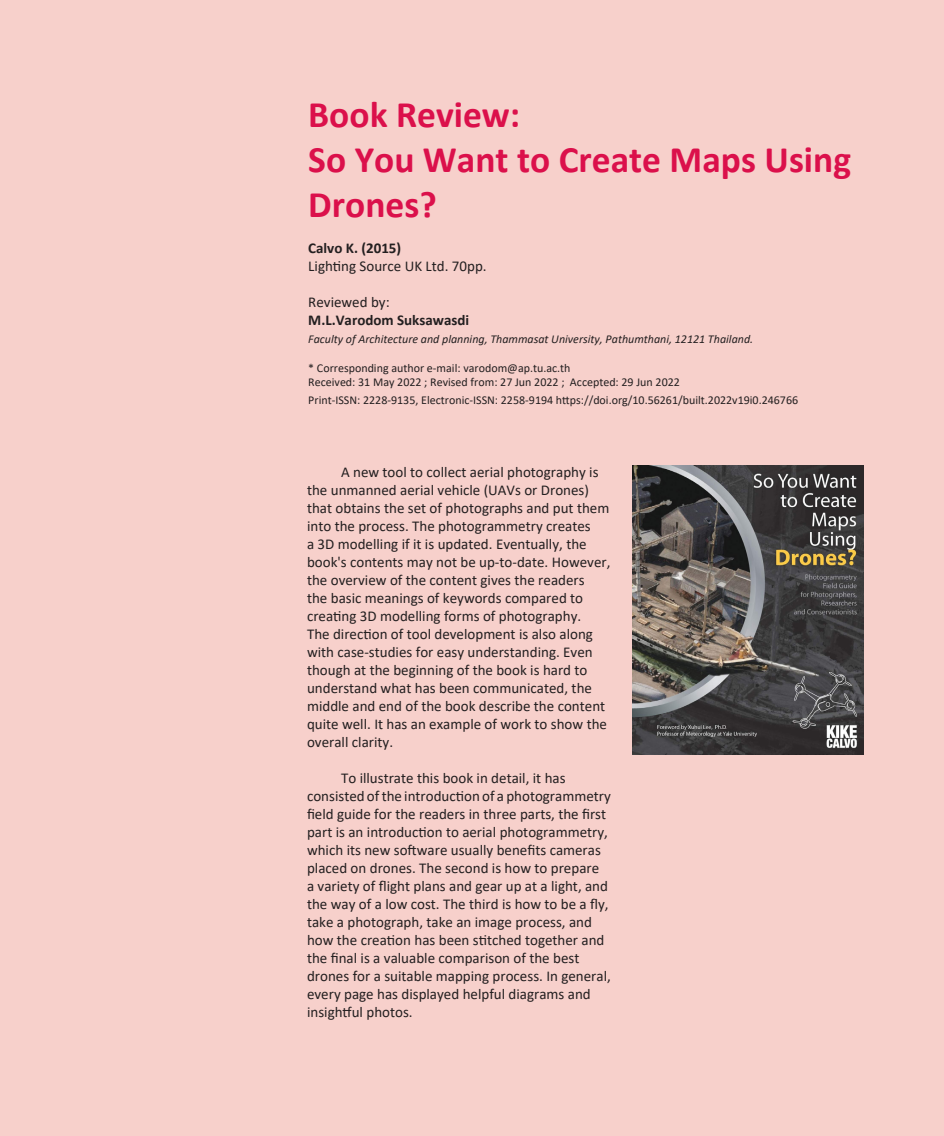
<style>
.page{position:relative;width:944px;height:1136px;background:#fff}
.page>*{position:absolute;margin:0;border:0;box-sizing:border-box;transform-origin:0 0}
.t1{font:700 37.5px/45px "Calibri";color:#db104b}
.t2{font:15px/18px "Calibri";color:#231f20}
.t3{font:700 15px "Calibri";color:#231f20}
.t4{font:12px "Calibri";color:#231f20}
.t5{font:italic 12px "Calibri";color:#231f20}
</style>
<div class="page">
<div style="left:0;top:0;width:944px;height:1135px;background:#f7d0cb"></div>
<img style="left:632px;top:466px;width:231px;height:288px">
<p class="t1" style="left:308px;top:92px;width:213px">Book Review:</p>
<p class="t1" style="left:308px;top:137px;width:544px">So You Want to Create Maps Using<br>Drones?</p>
<p class="t3" style="left:308px;top:237px;width:94px">Calvo K. (2015)</p>
<p class="t2" style="left:308px;top:257px;width:180px">Lighting Source UK Ltd. 70pp.</p>
<p class="t2" style="left:308px;top:293px;width:83px">Reviewed by:</p>
<p class="t3" style="left:308px;top:309px;width:162px">M.L.Varodom Suksawasdi</p>
<p class="t5" style="left:308px;top:331px;width:446px">Faculty of Architecture and planning, Thammasat University, Pathumthani, 12121 Thailand.</p>
<p class="t4" style="left:308px;top:359px;width:264px">* Corresponding author e-mail: varodom@ap.tu.ac.th</p>
<p class="t4" style="left:308px;top:374px;width:373px">Received: 31 May 2022 ; Revised from: 27 Jun 2022 ; Accepted: 29 Jun 2022</p>
<p class="t4" style="left:308px;top:392px;width:491px">Print-ISSN: 2228-9135, Electronic-ISSN: 2258-9194 https://doi.org/10.56261/built.2022v19i0.246766</p>
<p class="t2" style="left:307px;top:462px;width:305px;text-indent:34px">A new tool to collect aerial photography is the unmanned aerial vehicle (UAVs or Drones) that obtains the set of photographs and put them into the process. The photogrammetry creates<br>a 3D modelling if it is updated. Eventually, the book's contents may not be up-to-date. However, the overview of the content gives the readers<br>the basic meanings of keywords compared to creating 3D modelling forms of photography.<br>The direction of tool development is also along with case-studies for easy understanding. Even though at the beginning of the book is hard to understand what has been communicated, the middle and end of the book describe the content quite well. It has an example of work to show the overall clarity.</p>
<p class="t2" style="left:341px;top:768px;width:226px">To illustrate this book in detail, it has</p>
<p class="t2" style="left:307px;top:786px;width:305px">consisted of the introduction of a photogrammetry</p>
<p class="t2" style="left:307px;top:804px;width:302px">field guide for the readers in three parts, the first part is an introduction to aerial photogrammetry, which its new software usually benefits cameras placed on drones. The second is how to prepare</p>
<p class="t2" style="left:307px;top:876px;width:303px">a variety of flight plans and gear up at a light, and</p>
<p class="t2" style="left:307px;top:894px;width:303px">the way of a low cost. The third is how to be a fly,</p>
<p class="t2" style="left:307px;top:912px;width:305px">take a photograph, take an image process, and how the creation has been stitched together and the final is a valuable comparison of the best drones for a suitable mapping process. In general, every page has displayed helpful diagrams and insightful photos.</p>
</div>
